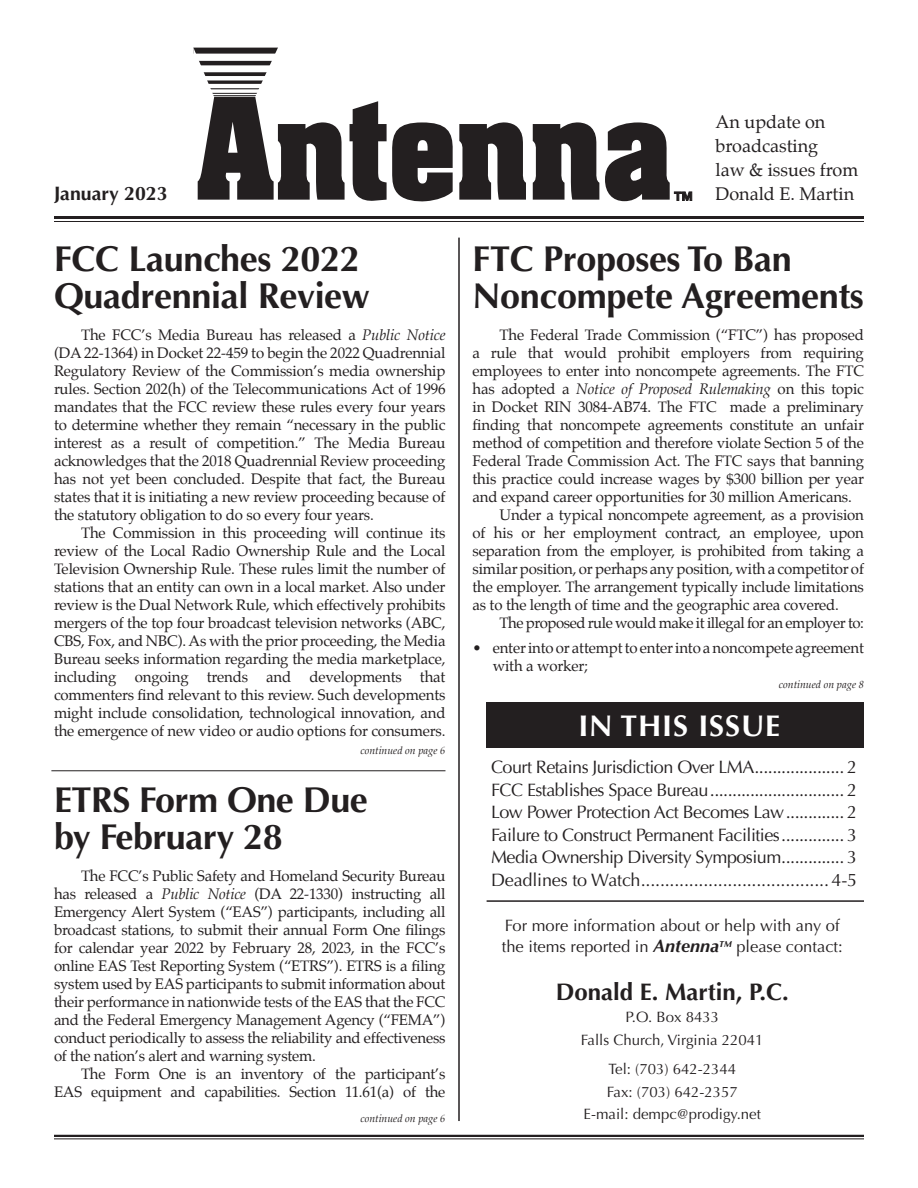
<style>
.page{position:relative;width:918px;height:1188px;background:#fff}
.page>*{position:absolute;margin:0;border:0;box-sizing:border-box;transform-origin:0 0}
.t1{font:700 36px/37.5px "Optima";letter-spacing:-.01em;color:#231f20}
.t2{font:700 30px "Optima";letter-spacing:.03em;color:#fff}
.t3{font:700 24px "Optima";color:#231f20}
.t4{font:700 19.5px "Optima";color:#231f20}
.t5{font:18px/22.5px "Optima";letter-spacing:-.03em;color:#231f20;text-align:justify}
.t6{font:18px/24px "Palatino";color:#231f20}
.t7{font:16.5px/21px "Optima";color:#231f20}
.text{font:15px/18px "Palatino";letter-spacing:-.01em;color:#231f20;text-align:justify}
.t8{font:15px/22.5px "Optima";color:#231f20;text-align:center}
.text-2{font:15px "Palatino";letter-spacing:-.03em;color:#231f20}
.t9{font:italic 10.5px "Palatino";color:#231f20}
.s1{font-style:italic}
.s2{font-weight:700;font-style:italic;font-size:18px}
</style>
<div class="page">
<div style="left:487px;top:702px;width:377px;height:45px;background:#231f20"></div>
<svg style="left:193px;top:47px;width:260px;height:155px"></svg>
<svg style="left:459px;top:122px;width:67px;height:78px"></svg>
<svg style="left:533px;top:122px;width:66px;height:78px;background:#4a4748"></svg>
<svg style="left:605px;top:122px;width:87px;height:79px"></svg>
<hr style="left:54px;top:216px;width:810px;height:3px;background:#231f20">
<hr style="left:54px;top:221px;width:810px;height:1px;background:#231f20">
<hr style="left:54px;top:1135px;width:810px;height:2px;background:#231f20">
<hr style="left:54px;top:1138px;width:810px;height:1px;background:#231f20">
<hr style="left:458px;top:238px;width:2px;height:883px;background:#231f20">
<hr style="left:487px;top:900px;width:377px;height:2px;background:#231f20">
<hr style="left:51px;top:770px;width:394px;height:1px;background:#231f20">
<p class="t6" style="left:716px;top:109px;width:144px">An update on broadcasting<br>law &amp; issues from</p>
<h3 class="t4" style="left:54px;top:182px;width:115px">January 2023</h3>
<p class="t6" style="left:716px;top:181px;width:140px">Donald E. Martin</p>
<p class="t1" style="left:54px;top:240px;width:317px">FCC Launches 2022<br>Quadrennial Review</p>
<p class="text" style="left:54px;top:326px;width:393px;text-indent:27px">The FCC’s Media Bureau has released a <span class="s1">Public Notice </span>(DA 22-1364) in Docket 22-459 to begin the 2022 Quadrennial Regulatory Review of the Commission’s media ownership rules. Section 202(h) of the Telecommunications Act of 1996 mandates that the FCC review these rules every four years to determine whether they remain “necessary in the public interest as a result of competition.” The Media Bureau acknowledges that the 2018 Quadrennial Review proceeding has not yet been concluded. Despite that fact, the Bureau states that it is initiating a new review proceeding because of the statutory obligation to do so every four years.</p>
<p class="text" style="left:54px;top:524px;width:393px;text-indent:27px">The Commission in this proceeding will continue its review of the Local Radio Ownership Rule and the Local Television Ownership Rule. These rules limit the number of stations that an entity can own in a local market. Also under review is the Dual Network Rule, which effectively prohibits mergers of the top four broadcast television networks (ABC, CBS, Fox, and NBC). As with the prior proceeding, the Media Bureau seeks information regarding the media marketplace, including ongoing trends and developments that commenters find relevant to this review. Such developments might include consolidation, technological innovation, and the emergence of new video or audio options for consumers.</p>
<p class="t9" style="left:360px;top:743px;width:87px">continued on page 6</p>
<p class="t1" style="left:54px;top:781px;width:315px">ETRS Form One Due by February 28</p>
<p class="text" style="left:54px;top:867px;width:393px;text-indent:27px">The FCC’s Public Safety and Homeland Security Bureau has released a <span class="s1">Public Notice</span> (DA 22-1330) instructing all Emergency Alert System (“EAS”) participants, including all broadcast stations, to submit their annual Form One filings for calendar year 2022 by February 28, 2023, in the FCC’s online EAS Test Reporting System (“ETRS”). ETRS is a filing system used by EAS participants to submit information about their performance in nationwide tests of the EAS that the FCC and the Federal Emergency Management Agency (“FEMA”) conduct periodically to assess the reliability and effectiveness of the nation’s alert and warning system.</p>
<p class="text" style="left:54px;top:1065px;width:393px;text-align:right">The Form One is an inventory of the participant’s<br>EAS equipment and capabilities. Section 11.61(a) of the</p>
<p class="t9" style="left:360px;top:1110px;width:87px">continued on page 6</p>
<p class="t1" style="left:472px;top:240px;width:393px">FTC Proposes To Ban<br>Noncompete Agreements</p>
<p class="text" style="left:472px;top:326px;width:393px;text-indent:27px">The Federal Trade Commission (“FTC”) has proposed a rule that would prohibit employers from requiring employees to enter into noncompete agreements. The FTC has adopted a <span class="s1">Notice of Proposed Rulemaking</span> on this topic in Docket RIN 3084-AB74. The FTC made a preliminary finding that noncompete agreements constitute an unfair method of competition and therefore violate Section 5 of the Federal Trade Commission Act. The FTC says that banning this practice could increase wages by $300 billion per year and expand career opportunities for 30 million Americans.</p>
<p class="text" style="left:472px;top:506px;width:393px;text-indent:27px">Under a typical noncompete agreement, as a provision of his or her employment contract, an employee, upon separation from the employer, is prohibited from taking a similar position, or perhaps any position, with a competitor of the employer. The arrangement typically include limitations as to the length of time and the geographic area covered.</p>
<p class="text-2" style="left:500px;top:610px;width:366px">The proposed rule would make it illegal for an employer to:</p>
<p class="text" style="left:493px;top:638px;width:373px;text-indent:-20px">• enter into or attempt to enter into a noncompete agreement with a worker;</p>
<p class="t9" style="left:779px;top:676px;width:87px">continued on page 8</p>
<h2 class="t2" style="left:578px;top:708px;width:203px">IN THIS ISSUE</h2>
<p class="t5" style="left:491px;top:756px;width:368px">Court Retains Jurisdiction Over LMA.................... 2<br>FCC Establishes Space Bureau.............................. 2<br>Low Power Protection Act Becomes Law............. 2<br>Failure to Construct Permanent Facilities.............. 3<br>Media Ownership Diversity Symposium.............. 3<br>Deadlines to Watch.......................................4-5</p>
<p class="t7" style="left:502px;top:916px;width:342px">For more information about or help with any of the items reported in <span class="s2">Antenna</span><sup>TM</sup> please contact:</p>
<h3 class="t3" style="left:556px;top:978px;width:235px">Donald E. Martin, P.C.</h3>
<p class="t8" style="left:581px;top:1006px;width:184px">P.O. Box 8433<br>Falls Church, Virginia 22041</p>
<p class="t8" style="left:584px;top:1058px;width:179px">Tel: (703) 642-2344<br>Fax: (703) 642-2357<br>E-mail: dempc@prodigy.net</p>
</div>
